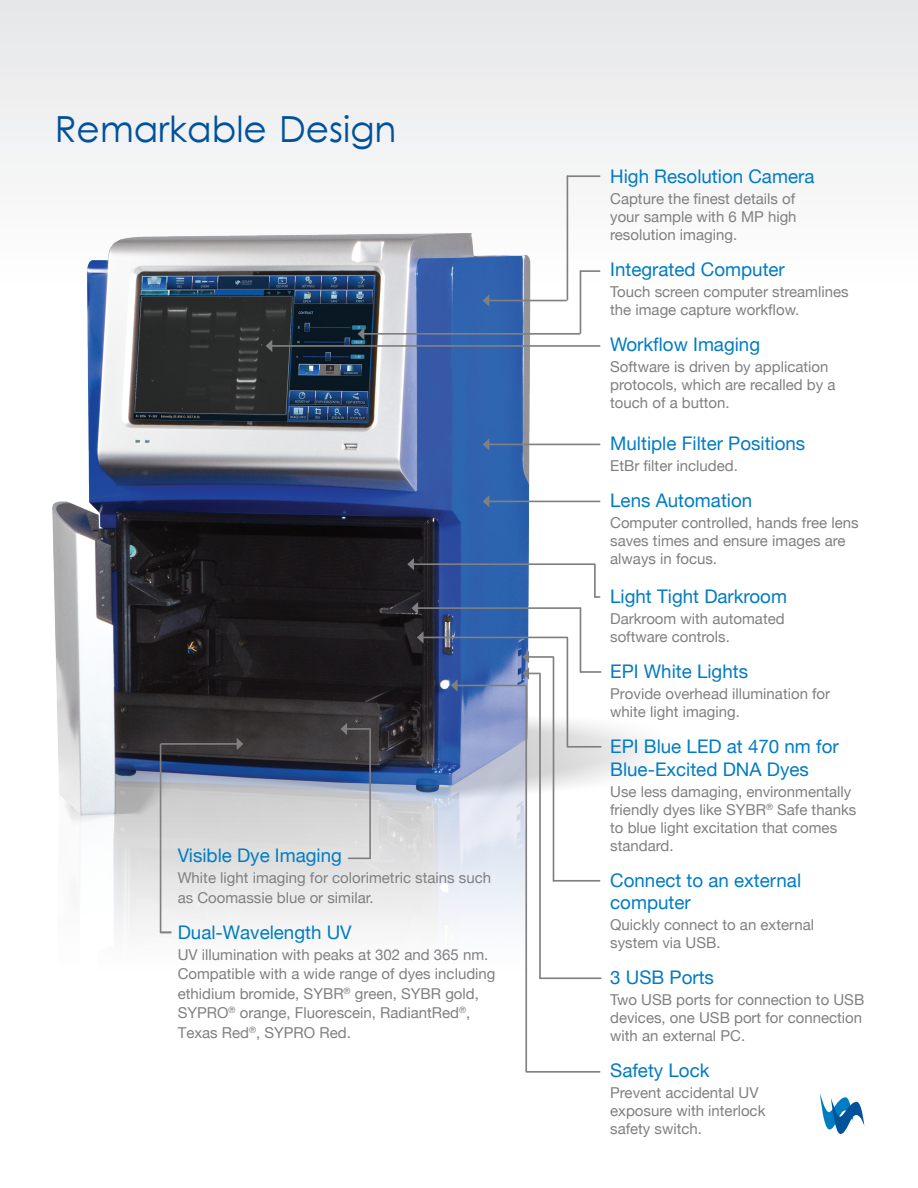
<style>
.page{position:relative;width:918px;height:1188px;background:#fff}
.page>*{position:absolute;margin:0;border:0;box-sizing:border-box;transform-origin:0 0}
.t1{font:36px "Levenim";color:#01529a}
.t2{font:18.75px/22.5px "Helvetica Neue";color:#007cc2}
.t3{font:15px/18px "Helvetica Neue";color:#808083}
</style>
<div class="page">
<div style="left:0;top:0;width:918px;height:1188px;background:linear-gradient(to bottom,#f4f4f5,#fff)"></div>
<img style="left:53px;top:233px;width:643px;height:780px">
<svg style="left:820px;top:1093px;width:44px;height:41px"></svg>
<hr style="left:567px;top:176px;width:1px;height:124px;background:#808083">
<hr style="left:567px;top:175px;width:33px;height:2px;background:#808083">
<hr style="left:488px;top:300px;width:78px;height:1px;background:#808083">
<svg style="left:483px;top:294px;width:6px;height:13px"></svg>
<hr style="left:413px;top:563px;width:182px;height:2px;background:#808083">
<svg style="left:407px;top:558px;width:7px;height:12px"></svg>
<hr style="left:528px;top:656px;width:26px;height:2px;background:#808083">
<hr style="left:527px;top:1071px;width:73px;height:2px;background:#808083">
<hr style="left:553px;top:658px;width:1px;height:223px;background:#808083">
<svg style="left:162px;top:931px;width:9px;height:2px"></svg>
<hr style="left:161px;top:743px;width:77px;height:2px;background:#808083">
<svg style="left:237px;top:738px;width:6px;height:12px"></svg>
<hr style="left:363px;top:333px;width:217px;height:2px;background:#808083">
<svg style="left:358px;top:328px;width:6px;height:12px"></svg>
<hr style="left:423px;top:637px;width:144px;height:1px;background:#808083">
<svg style="left:417px;top:631px;width:7px;height:13px"></svg>
<hr style="left:417px;top:607px;width:163px;height:2px;background:#808083">
<svg style="left:411px;top:602px;width:7px;height:12px"></svg>
<hr style="left:567px;top:638px;width:1px;height:109px;background:#808083">
<hr style="left:554px;top:880px;width:46px;height:2px;background:#808083">
<hr style="left:580px;top:271px;width:1px;height:62px;background:#808083">
<hr style="left:580px;top:270px;width:20px;height:2px;background:#808083">
<hr style="left:160px;top:745px;width:1px;height:188px;background:#808083">
<hr style="left:346px;top:728px;width:24px;height:2px;background:#808083">
<svg style="left:340px;top:723px;width:7px;height:12px"></svg>
<svg style="left:349px;top:858px;width:21px;height:1px"></svg>
<hr style="left:369px;top:730px;width:2px;height:128px;background:#808083">
<hr style="left:488px;top:444px;width:112px;height:1px;background:#808083">
<svg style="left:483px;top:438px;width:6px;height:13px"></svg>
<hr style="left:568px;top:746px;width:33px;height:2px;background:#808083">
<hr style="left:580px;top:608px;width:1px;height:64px;background:#808083">
<hr style="left:488px;top:501px;width:112px;height:1px;background:#808083">
<svg style="left:483px;top:495px;width:6px;height:13px"></svg>
<hr style="left:457px;top:685px;width:69px;height:1px;background:#808083">
<svg style="left:451px;top:679px;width:7px;height:13px"></svg>
<hr style="left:525px;top:686px;width:2px;height:386px;background:#808083">
<hr style="left:594px;top:565px;width:2px;height:32px;background:#808083">
<hr style="left:271px;top:345px;width:329px;height:2px;background:#808083">
<svg style="left:266px;top:340px;width:6px;height:12px"></svg>
<hr style="left:580px;top:671px;width:21px;height:2px;background:#808083">
<svg style="left:522px;top:651px;width:18px;height:29px"></svg>
<hr style="left:539px;top:674px;width:2px;height:304px;background:#808083">
<hr style="left:540px;top:977px;width:61px;height:2px;background:#808083">
<p class="t1" style="left:55px;top:108px;width:343px">Remarkable Design</p>
<p class="t2" style="left:178px;top:845px;width:166px">Visible Dye Imaging</p>
<p class="t3" style="left:178px;top:869px;width:315px;line-height:19.5px">White light imaging for colorimetric stains such as Coomassie blue or similar.</p>
<p class="t2" style="left:178px;top:922px;width:175px">Dual-Wavelength UV</p>
<p class="t3" style="left:178px;top:945px;width:319px;line-height:19.5px">UV illumination with peaks at 302 and 365 nm.<br>Compatible with a wide range of dyes including ethidium bromide, SYBR<sup>®</sup> green, SYBR gold, SYPRO<sup>®</sup> orange, Fluorescein, RadiantRed<sup>®</sup>, Texas Red<sup>®</sup>, SYPRO Red.</p>
<p class="t2" style="left:610px;top:166px;width:206px">High Resolution Camera</p>
<p class="t3" style="left:610px;top:191px;width:188px;text-align:justify">Capture the finest details of your sample with 6 MP high resolution imaging.</p>
<p class="t2" style="left:610px;top:259px;width:176px">Integrated Computer</p>
<p class="t3" style="left:610px;top:284px;width:240px">Touch screen computer streamlines the image capture workflow.</p>
<p class="t2" style="left:610px;top:334px;width:151px">Workflow Imaging</p>
<p class="t3" style="left:610px;top:359px;width:227px">Software is driven by application protocols, which are recalled by a touch of a button.</p>
<p class="t2" style="left:610px;top:433px;width:197px">Multiple Filter Positions</p>
<p class="t3" style="left:610px;top:457px;width:129px">EtBr filter included.</p>
<p class="t2" style="left:610px;top:490px;width:144px">Lens Automation</p>
<p class="t3" style="left:610px;top:514px;width:250px">Computer controlled, hands free lens saves times and ensure images are always in focus.</p>
<p class="t2" style="left:610px;top:587px;width:178px">Light Tight Darkroom</p>
<p class="t3" style="left:610px;top:611px;width:176px">Darkroom with automated</p>
<p class="t3" style="left:610px;top:629px;width:121px">software controls.</p>
<p class="t2" style="left:610px;top:662px;width:139px">EPI White Lights</p>
<p class="t3" style="left:610px;top:686px;width:222px">Provide overhead illumination for white light imaging.</p>
<p class="t2" style="left:610px;top:737px;width:230px">EPI Blue LED at 470 nm for<br>Blue-Excited DNA Dyes</p>
<p class="t3" style="left:610px;top:784px;width:248px">Use less damaging, environmentally friendly dyes like SYBR<sup>®</sup> Safe thanks to blue light excitation that comes standard.</p>
<p class="t2" style="left:610px;top:870px;width:192px">Connect to an external computer</p>
<p class="t3" style="left:610px;top:917px;width:205px">Quickly connect to an external system via USB.</p>
<p class="t2" style="left:610px;top:968px;width:105px">3 USB Ports</p>
<p class="t3" style="left:610px;top:992px;width:256px">Two USB ports for connection to USB devices, one USB port for connection with an external PC.</p>
<p class="t2" style="left:610px;top:1061px;width:101px">Safety Lock</p>
<p class="t3" style="left:610px;top:1085px;width:157px">Prevent accidental UV exposure with interlock safety switch.</p>
</div>
